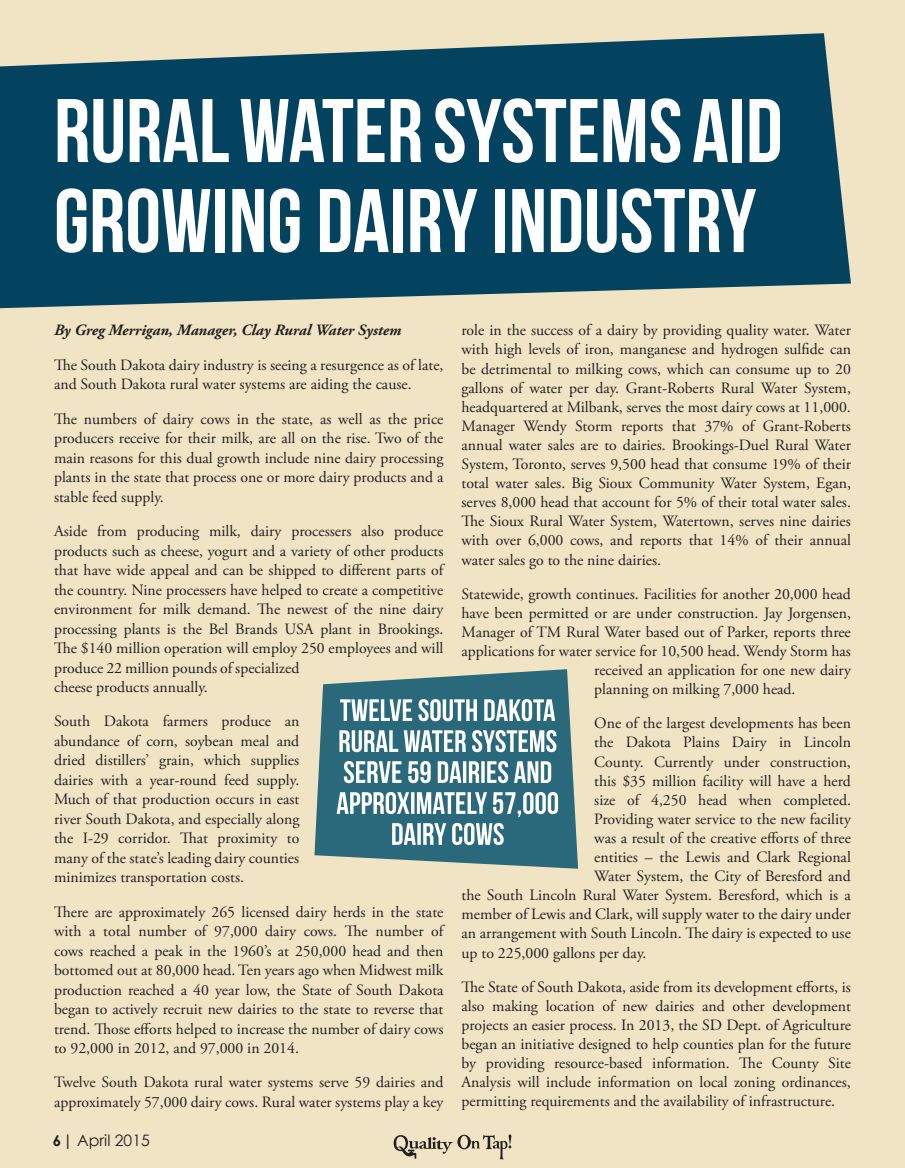
<style>
.page{position:relative;width:905px;height:1168px;background:#f1e4c4}
.page>*{position:absolute;margin:0;border:0;box-sizing:border-box;transform-origin:0 0}
.t1{font:90px/90px "Bebas Neue";color:#fff}
.t2{font:15.75px/19.5px "Adobe Garamond Pro";color:#231f20;text-align:justify}
.t3{font:italic 700 15.75px "Adobe Garamond Pro";color:#231f20}
.t4{font:15.75px "Century Gothic";color:#231f20}
.s1{font-weight:700;font-size:15px}
.s2{font-weight:700}
</style>
<div class="page">
<svg style="left:314px;top:669px;width:264px;height:200px;fill:#2a697b"></svg>
<svg style="left:393px;top:1134px;width:118px;height:25px"></svg>
<svg style="left:0;top:33px;width:851px;height:276px;fill:#03435f"></svg>
<svg style="left:392px;top:823px;width:111px;height:22px"></svg>
<svg style="left:336px;top:792px;width:222px;height:25px"></svg>
<svg style="left:344px;top:761px;width:207px;height:22px"></svg>
<svg style="left:339px;top:730px;width:217px;height:22px"></svg>
<svg style="left:340px;top:699px;width:215px;height:22px"></svg>
<h1 class="t1" style="left:54px;top:85px;width:730px">RURAL WATER SYSTEMS AID<br>GROWING DAIRY INDUSTRY</h1>
<p class="t3" style="left:54px;top:321px;width:349px">By Greg Merrigan, Manager, Clay Rural Water System</p>
<p class="t2" style="left:54px;top:356px;width:391px">The South Dakota dairy industry is seeing a resurgence as of late, and South Dakota rural water systems are aiding the cause.</p>
<p class="t2" style="left:54px;top:410px;width:391px">The numbers of dairy cows in the state, as well as the price producers receive for their milk, are all on the rise. Two of the main reasons for this dual growth include nine dairy processing plants in the state that process one or more dairy products and a stable feed supply.</p>
<p class="t2" style="left:54px;top:522px;width:391px;text-align:left">Aside from producing milk, dairy processers also produce products such as cheese, yogurt and a variety of other products that have wide appeal and can be shipped to different parts of the country. Nine processers have helped to create a competitive environment for milk demand. The newest of the nine dairy processing plants is the Bel Brands USA plant in Brookings.<br>The $140 million operation will employ 250 employees and will produce 22 million pounds of specialized<br>cheese products annually.</p>
<p class="t2" style="left:54px;top:712px;width:247px">South Dakota farmers produce an abundance of corn, soybean meal and dried distillers’ grain, which supplies dairies with a year-round feed supply.<br>Much of that production occurs in east river South Dakota, and especially along the I-29 corridor. That proximity to many of the state’s leading dairy counties minimizes transportation costs.</p>
<p class="t2" style="left:54px;top:902px;width:391px">There are approximately 265 licensed dairy herds in the state with a total number of 97,000 dairy cows. The number of cows reached a peak in the 1960’s at 250,000 head and then bottomed out at 80,000 head. Ten years ago when Midwest milk production reached a 40 year low, the State of South Dakota began to actively recruit new dairies to the state to reverse that trend. Those efforts helped to increase the number of dairy cows to 92,000 in 2012, and 97,000 in 2014.</p>
<p class="t2" style="left:54px;top:1073px;width:391px">Twelve South Dakota rural water systems serve 59 dairies and approximately 57,000 dairy cows. Rural water systems play a key</p>
<p class="t4" style="left:53px;top:1131px;width:98px"><span class="s1">6</span> <span class="s2">|</span> April 2015</p>
<p class="t2" style="left:461px;top:321px;width:391px;line-height:19px">role in the success of a dairy by providing quality water. Water with high levels of iron, manganese and hydrogen sulfide can be detrimental to milking cows, which can consume up to 20 gallons of water per day. Grant-Roberts Rural Water System, headquartered at Milbank, serves the most dairy cows at 11,000.<br>Manager Wendy Storm reports that 37% of Grant-Roberts annual water sales are to dairies. Brookings-Duel Rural Water System, Toronto, serves 9,500 head that consume 19% of their total water sales. Big Sioux Community Water System, Egan, serves 8,000 head that account for 5% of their total water sales.<br>The Sioux Rural Water System, Watertown, serves nine dairies with over 6,000 cows, and reports that 14% of their annual water sales go to the nine dairies.</p>
<p class="t2" style="left:461px;top:584px;width:391px">Statewide, growth continues. Facilities for another 20,000 head</p>
<p class="t2" style="left:461px;top:604px;width:391px">have been permitted or are under construction. Jay Jorgensen,</p>
<p class="t2" style="left:461px;top:623px;width:391px">Manager of TM Rural Water based out of Parker, reports three</p>
<p class="t2" style="left:461px;top:642px;width:391px">applications for water service for 10,500 head. Wendy Storm has</p>
<p class="t2" style="left:594px;top:661px;width:258px">received an application for one new dairy</p>
<p class="t2" style="left:594px;top:680px;width:203px">planning on milking 7,000 head.</p>
<p class="t2" style="left:594px;top:714px;width:258px">One of the largest developments has been</p>
<p class="t2" style="left:594px;top:733px;width:258px">the Dakota Plains Dairy in Lincoln</p>
<p class="t2" style="left:594px;top:752px;width:258px">County. Currently under construction,</p>
<p class="t2" style="left:594px;top:771px;width:258px">this $35 million facility will have a herd</p>
<p class="t2" style="left:594px;top:790px;width:258px">size of 4,250 head when completed.</p>
<p class="t2" style="left:594px;top:810px;width:258px">Providing water service to the new facility</p>
<p class="t2" style="left:594px;top:829px;width:258px">was a result of the creative efforts of three</p>
<p class="t2" style="left:594px;top:848px;width:258px">entities – the Lewis and Clark Regional</p>
<p class="t2" style="left:594px;top:867px;width:258px">Water System, the City of Beresford and</p>
<p class="t2" style="left:461px;top:886px;width:391px">the South Lincoln Rural Water System. Beresford, which is a</p>
<p class="t2" style="left:461px;top:905px;width:391px">member of Lewis and Clark, will supply water to the dairy under</p>
<p class="t2" style="left:461px;top:924px;width:391px">an arrangement with South Lincoln. The dairy is expected to use</p>
<p class="t2" style="left:461px;top:943px;width:186px">up to 225,000 gallons per day.</p>
<p class="t2" style="left:461px;top:978px;width:391px;line-height:19px">The State of South Dakota, aside from its development efforts, is also making location of new dairies and other development projects an easier process. In 2013, the SD Dept. of Agriculture began an initiative designed to help counties plan for the future by providing resource-based information. The County Site Analysis will include information on local zoning ordinances, permitting requirements and the availability of infrastructure.</p>
</div>
